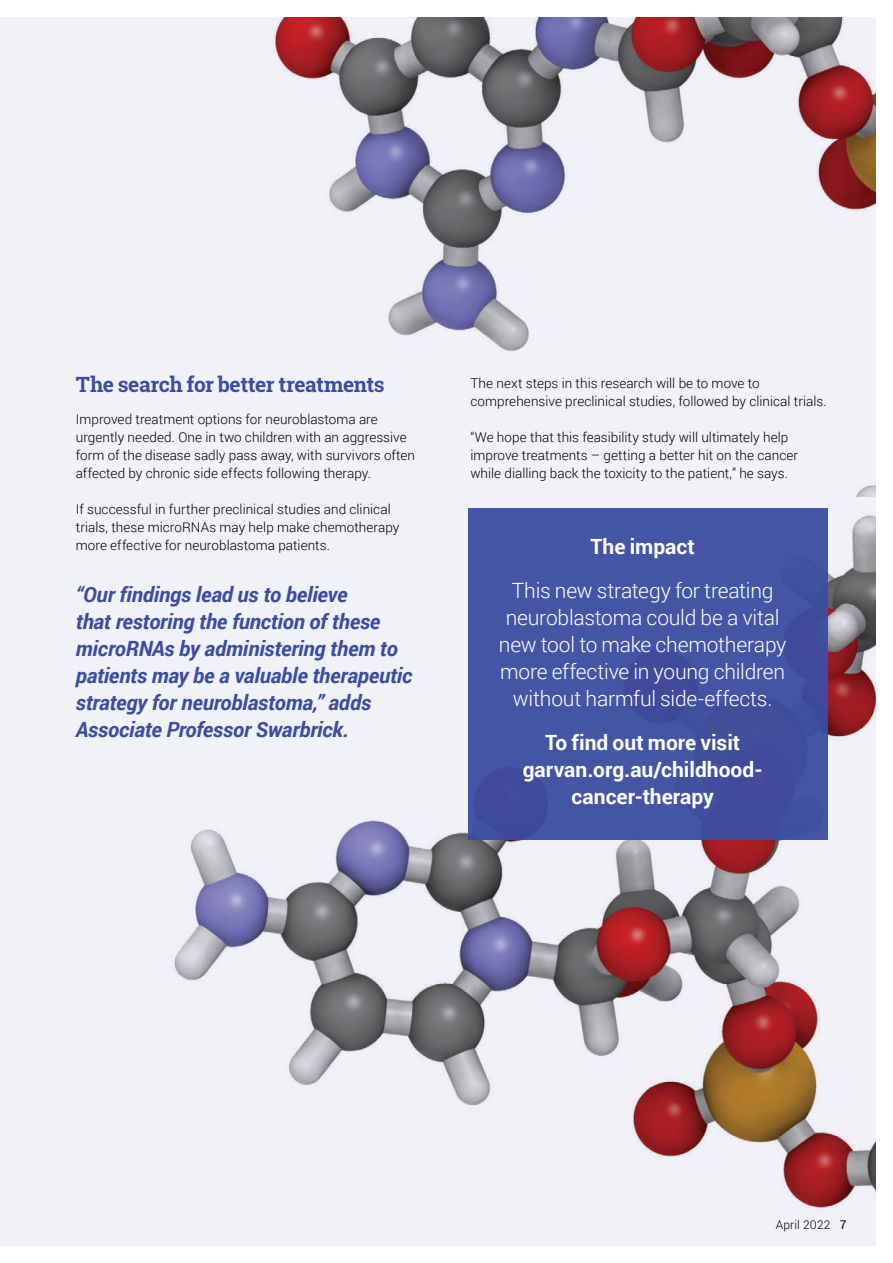
<style>
.page{position:relative;width:893px;height:1263px;background:#fff}
.page>*{position:absolute;margin:0;border:0;box-sizing:border-box;transform-origin:0 0}
.t1{font:italic 700 21px/27px "Roboto";letter-spacing:-.01em;color:#3b4da1}
.t2{font:300 21px/27px "Roboto";letter-spacing:-.01em;color:#fff;text-align:center}
.t3{font:700 21px/27px "Roboto";color:#fff;text-align:center}
.t4{font:700 21px "Roboto Slab";letter-spacing:-.02em;color:#3b4da1}
.t5{font:300 13.5px/18px "Roboto";letter-spacing:.005em;color:#000}
.t6{font:300 12px "Roboto";letter-spacing:.01em;color:#000}
.s1{font-weight:400}
</style>
<div class="page">
<div style="left:0;top:17px;width:876px;height:1229px;background:#f1f1f8"></div>
<img style="left:274px;top:17px;width:602px;height:335px">
<img style="left:174px;top:485px;width:702px;height:723px">
<div style="left:468px;top:508px;width:360px;height:332px;background:#4455a5"></div>
<h1 class="t4" style="left:76px;top:370px;width:310px">The search for better treatments</h1>
<p class="t5" style="left:76px;top:410px;width:341px">Improved treatment options for neuroblastoma are urgently needed. One in two children with an aggressive form of the disease sadly pass away, with survivors often affected by chronic side effects following therapy.</p>
<p class="t5" style="left:76px;top:500px;width:325px">If successful in further preclinical studies and clinical trials, these microRNAs may help make chemotherapy more effective for neuroblastoma patients.</p>
<h1 class="t1" style="left:76px;top:580px;width:338px">“Our findings lead us to believe<br>that restoring the function of these microRNAs by administering them to patients may be a valuable therapeutic strategy for neuroblastoma,” adds Associate Professor Swarbrick.</h1>
<p class="t5" style="left:470px;top:374px;width:358px">The next steps in this research will be to move to comprehensive preclinical studies, followed by clinical trials.</p>
<p class="t5" style="left:470px;top:428px;width:329px">“We hope that this feasibility study will ultimately help improve treatments – getting a better hit on the cancer while dialling back the toxicity to the patient,” he says.</p>
<h1 class="t3" style="left:590px;top:532px;width:106px">The impact</h1>
<h1 class="t2" style="left:499px;top:576px;width:289px">This new strategy for treating neuroblastoma could be a vital new tool to make chemotherapy more effective in young children without harmful side-effects.</h1>
<h1 class="t3" style="left:523px;top:728px;width:241px">To find out more visit garvan.org.au/childhood&shy;cancer-therapy</h1>
<p class="t6" style="left:776px;top:1216px;width:72px">April 2022 <span class="s1">7</span></p>
</div>
